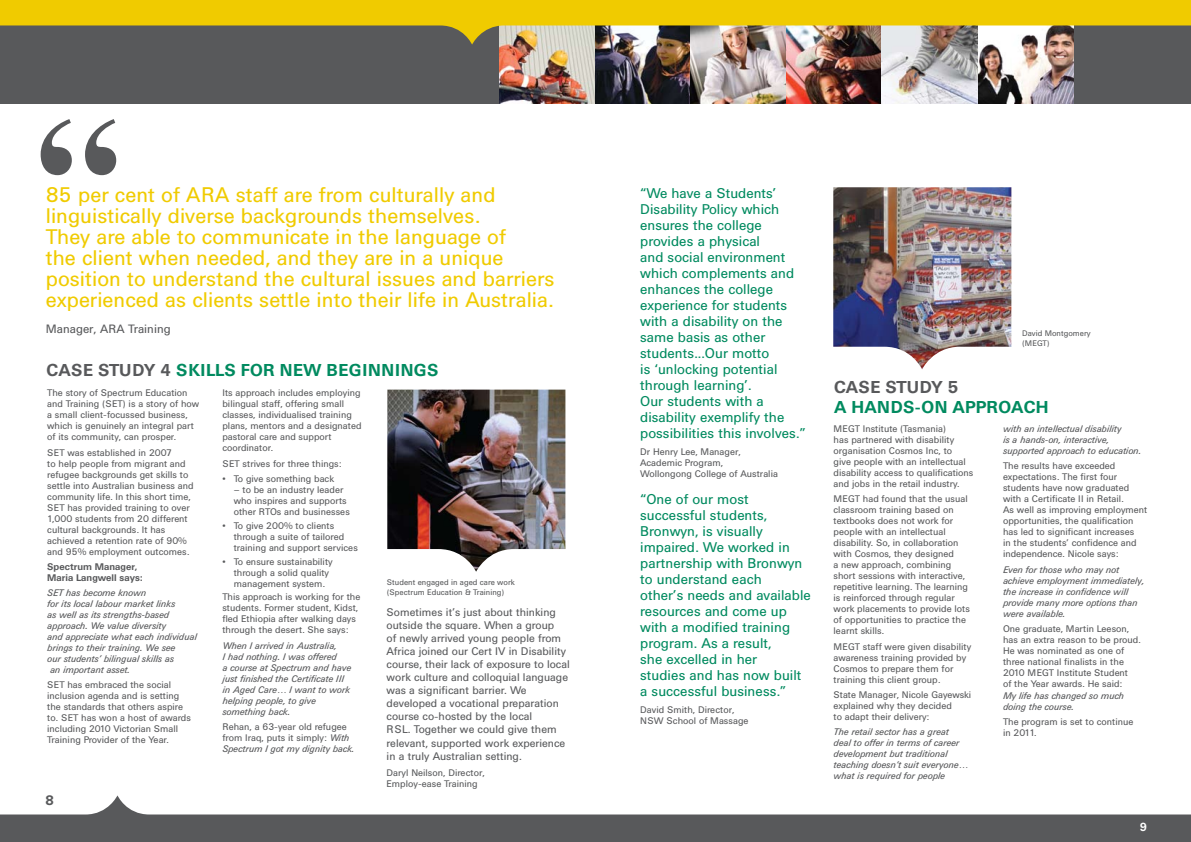
<style>
.page{position:relative;width:1191px;height:842px;background:#fff}
.page>*{position:absolute;margin:0;border:0;box-sizing:border-box;transform-origin:0 0}
.t1{font:21px/21px "Univers BQ";color:#f0cb00}
.t2{font:700 17px "Univers BQ";color:#008a5f}
.t3{font:700 17px "Univers BQ";color:#58595b}
.t4{font:14px/16px "Univers BQ";color:#008a5f}
.t5{font:700 13.5px "Univers BQ";color:#58595b}
.t6{font:12px "Univers BQ";color:#58595b}
.t7{font:700 11.5px "Univers BQ";color:#fff}
.t8{font:11px/13px "Univers BQ";color:#58595b}
.t9{font:9.5px/11px "Univers BQ";color:#58595b}
.t10{font:italic 9.5px/11px "Univers BQ";color:#58595b}
.t11{font:700 9.5px/11px "Univers BQ";color:#58595b}
.t12{font:8px/9.6px "Univers BQ";color:#58595b}
.s1{color:#58595b}
.s2{font-style:italic}
</style>
<div class="page">
<div style="left:0;top:0;width:1191px;height:104px;background:#58595b"></div>
<img style="left:499px;top:45px;width:574px;height:59px">
<svg style="left:0;top:0;width:1191px;height:45px;fill:#f0cb00"></svg>
<svg style="left:0;top:795px;width:1191px;height:47px;fill:#58595b"></svg>
<svg style="left:41px;top:119px;width:75px;height:56px"></svg>
<img style="left:387px;top:390px;width:178px;height:182px">
<img style="left:833px;top:187px;width:178px;height:182px">
<p class="t1" style="left:46px;top:184px;width:510px">85 per cent of ARA staff are from culturally and linguistically diverse backgrounds themselves.<br>They are able to communicate in the language of<br>the client when needed, and they are in a unique position to understand the cultural issues and barriers experienced as clients settle into their life in Australia.</p>
<p class="t6" style="left:46px;top:322px;width:127px">Manager, ARA Training</p>
<h2 class="t3" style="left:47px;top:361px;width:13px">CASE</h2>
<h2 class="t3" style="left:98px;top:361px;width:13px">STUDY</h2>
<h2 class="t2" style="left:160px;top:361px;width:39px"><span class="s1">4</span> SKILLS</h2>
<h2 class="t2" style="left:241px;top:361px;width:98px">FOR NEW BEGINNINGS</h2>
<p class="t9" style="left:47px;top:388px;width:153px">The story of Spectrum Education and Training (SET) is a story of how a small client-focussed business, which is genuinely an integral part of its community, can prosper.</p>
<p class="t9" style="left:47px;top:447px;width:148px">SET was established in 2007<br>to help people from migrant and refugee backgrounds get skills to settle into Australian business and community life. In this short time,<br>SET has provided training to over<br>1,000 students from 20 different cultural backgrounds. It has achieved a retention rate of 90% and 95% employment outcomes.</p>
<p class="t11" style="left:47px;top:561px;width:97px">SPECTRUM MANAGER,<br>MARIA LANGWELL SAYS:</p>
<p class="t10" style="left:47px;top:587px;width:151px">SET has become known<br>for its local labour market links<br>as well as its strengths-based approach. We value diversity<br>and appreciate what each individual brings to their training. We see<br>our students’ bilingual skills as<br>an important asset.</p>
<p class="t9" style="left:47px;top:680px;width:145px">SET has embraced the social inclusion agenda and is setting the standards that others aspire to. SET has won a host of awards including 2010 Victorian Small<br>Training Provider of the Year.</p>
<h3 class="t5" style="left:45px;top:793px;width:10px">8</h3>
<p class="t9" style="left:222px;top:388px;width:141px">Its approach includes employing bilingual staff, offering small classes, individualised training plans, mentors and a designated pastoral care and support coordinator.</p>
<p class="t9" style="left:222px;top:458px;width:121px">SET strives for three things:</p>
<p class="t9" style="left:222px;top:473px;width:113px">• To give something back</p>
<p class="t9" style="left:234px;top:484px;width:118px">– to be an industry leader who inspires and supports other RTOs and businesses</p>
<p class="t9" style="left:234px;top:520px;width:126px;text-indent:-11px">• To give 200% to clients through a suite of tailored training and support services</p>
<p class="t9" style="left:234px;top:556px;width:100px;text-indent:-11px">• To ensure sustainability through a solid quality management system.</p>
<p class="t9" style="left:222px;top:592px;width:139px">This approach is working for the students. Former student, Kidst, fled Ethiopia after walking days through the desert. She says:</p>
<p class="t10" style="left:222px;top:640px;width:130px">When I arrived in Australia,<br>I had nothing. I was offered<br>a course at Spectrum and have just finished the Certificate III in Aged Care… I want to work helping people, to give something back.</p>
<p class="t9" style="left:222px;top:721px;width:133px">Rehan, a 63-year old refugee from Iraq, puts it simply: <span class="s2">With<br>Spectrum I got my dignity back.</span></p>
<p class="t12" style="left:387px;top:578px;width:129px">Student engaged in aged care work (Spectrum Education &amp; Training)</p>
<p class="t8" style="left:386px;top:606px;width:185px">Sometimes it’s just about thinking outside the square. When a group<br>of newly arrived young people from Africa joined our Cert IV in Disability course, their lack of exposure to local work culture and colloquial language was a significant barrier. We developed a vocational preparation course co-hosted by the local<br>RSL. Together we could give them relevant, supported work experience in a truly Australian setting.</p>
<p class="t9" style="left:386px;top:767px;width:100px">Daryl Neilson, Director,<br>Employ-ease Training</p>
<p class="t4" style="left:640px;top:186px;width:167px">“We have a Students’<br>Disability Policy which ensures the college provides a physical<br>and social environment which complements and enhances the college experience for students with a disability on the same basis as other students...Our motto<br>is ‘unlocking potential through learning’.<br>Our students with a disability exemplify the possibilities this involves.”</p>
<p class="t9" style="left:640px;top:446px;width:139px">Dr Henry Lee, Manager,<br>Academic Program,<br>Wollongong College of Australia</p>
<p class="t4" style="left:640px;top:491px;width:172px">“One of our most successful students,<br>Bronwyn, is visually impaired. We worked in partnership with Bronwyn to understand each<br>other’s needs and available resources and come up with a modified training program. As a result,<br>she excelled in her<br>studies and has now built a successful business.”</p>
<p class="t9" style="left:640px;top:704px;width:110px">David Smith, Director,<br>NSW School of Massage</p>
<p class="t12" style="left:1022px;top:329px;width:70px">David Montgomery (MEGT)</p>
<h2 class="t3" style="left:834px;top:377px;width:13px">CASE</h2>
<h2 class="t3" style="left:885px;top:377px;width:13px">STUDY</h2>
<h2 class="t3" style="left:948px;top:377px;width:12px">5</h2>
<h2 class="t2" style="left:834px;top:397px;width:44px">A HANDS</h2>
<h2 class="t2" style="left:915px;top:397px;width:51px">-ON APPROAC</h2>
<h2 class="t2" style="left:1035px;top:397px;width:14px">H</h2>
<p class="t9" style="left:833px;top:423px;width:141px">MEGT Institute (Tasmania)<br>has partnered with disability organisation Cosmos Inc, to<br>give people with an intellectual disability access to qualifications and jobs in the retail industry.</p>
<p class="t9" style="left:833px;top:494px;width:138px">MEGT had found that the usual classroom training based on textbooks does not work for people with an intellectual disability. So, in collaboration with Cosmos, they designed<br>a new approach, combining short sessions with interactive, repetitive learning. The learning is reinforced through regular work placements to provide lots of opportunities to practice the learnt skills.</p>
<p class="t9" style="left:833px;top:641px;width:139px">MEGT staff were given disability awareness training provided by<br>Cosmos to prepare them for training this client group.</p>
<p class="t9" style="left:833px;top:689px;width:139px">State Manager, Nicole Gayewski explained why they decided<br>to adapt their delivery:</p>
<p class="t10" style="left:833px;top:726px;width:136px">The retail sector has a great deal to offer in terms of career development but traditional teaching doesn’t suit everyone… what is required for people</p>
<p class="t10" style="left:1003px;top:423px;width:140px">with an intellectual disability<br>is a hands-on, interactive, supported approach to education.</p>
<p class="t9" style="left:1003px;top:461px;width:146px">The results have exceeded expectations. The first four students have now graduated with a Certificate II in Retail.<br>As well as improving employment opportunities, the qualification has led to significant increases<br>in the students’ confidence and independence. Nicole says:</p>
<p class="t10" style="left:1003px;top:564px;width:143px">Even for those who may not achieve employment immediately, the increase in confidence will provide many more options than were available.</p>
<p class="t9" style="left:1003px;top:623px;width:139px">One graduate, Martin Leeson, has an extra reason to be proud.<br>He was nominated as one of three national finalists in the<br>2010 MEGT Institute Student<br>of the Year awards. He said:</p>
<p class="t10" style="left:1003px;top:691px;width:122px">My life has changed so much doing the course.</p>
<p class="t9" style="left:1003px;top:717px;width:132px">The program is set to continue in 2011.</p>
<p class="t7" style="left:1140px;top:821px;width:9px">9</p>
</div>
